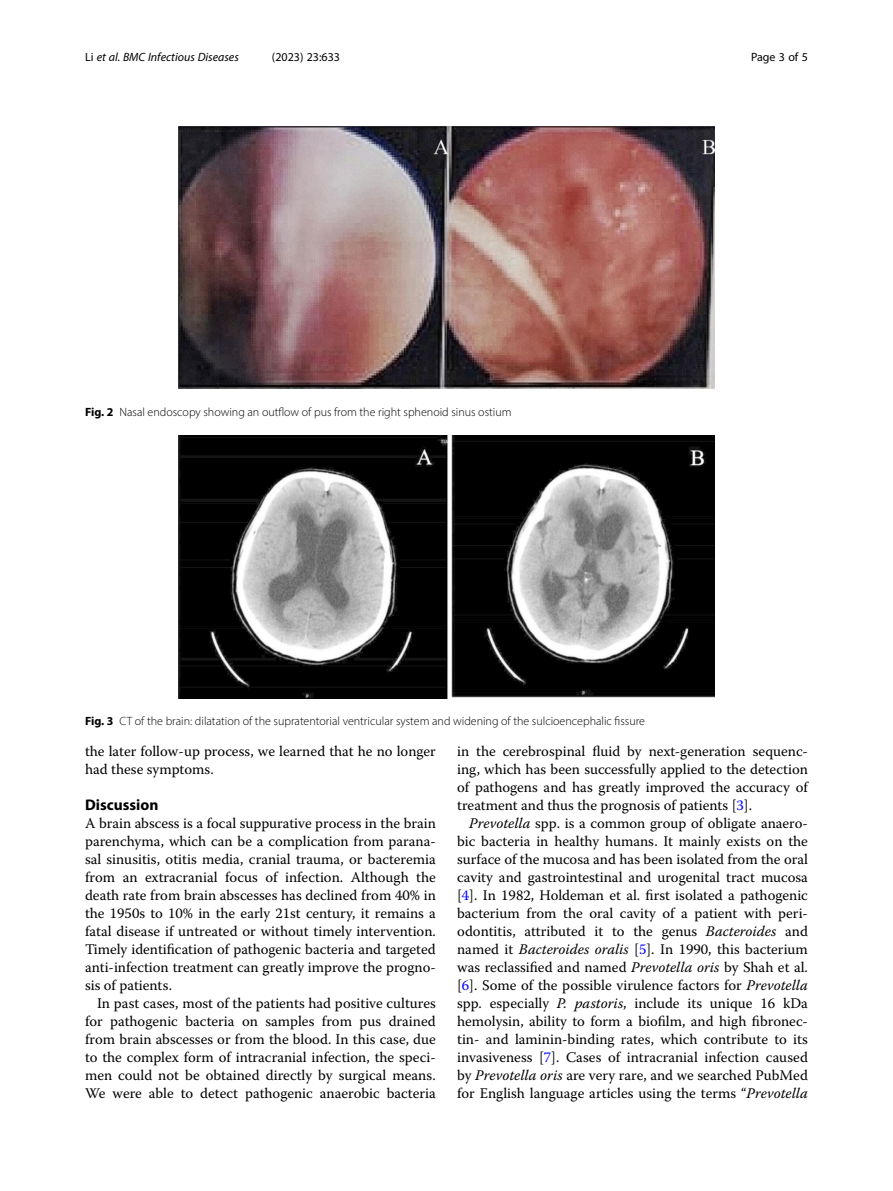
<style>
.page{position:relative;width:893px;height:1191px;background:#fff}
.page>*{position:absolute;margin:0;border:0;box-sizing:border-box;transform-origin:0 0}
.Head_1{font:700 15.45px "Myriad Pro";color:#000}
.Body_Text_Indent{font:14.7px/18px "Warnock Pro";color:#000;text-align:justify}
.Body_Text{font:14.7px/18px "Warnock Pro";color:#000;text-align:justify}
.Figure_Caption{font:300 12px "Myriad Pro";color:#000}
.t1{font:italic 12px "Myriad Pro";color:#000}
.t2{font:12px "Myriad Pro";color:#000}
.s1{font-style:normal}
.s2{font-weight:700}
.s3{color:#00f}
.s4{font-style:italic}
</style>
<div class="page">
<img style="left:178px;top:435px;width:536px;height:263px">
<img style="left:178px;top:126px;width:536px;height:263px">
<p class="t1" style="left:85px;top:50px;width:155px"><span class="s1">Li</span> et al. BMC Infectious Diseases</p>
<p class="t2" style="left:272px;top:50px;width:70px">(2023) 23:633</p>
<p class="t2" style="left:751px;top:50px;width:58px">Page 3 of 5</p>
<p class="Figure_Caption" style="left:85px;top:405px;width:428px"><span class="s2">Fig. 2</span> Nasal endoscopy showing an outflow of pus from the right sphenoid sinus ostium</p>
<p class="Figure_Caption" style="left:85px;top:714px;width:561px"><span class="s2">Fig. 3</span> CT of the brain: dilatation of the supratentorial ventricular system and widening of the sulcioencephalic fissure</p>
<p class="Body_Text_Indent" style="left:85px;top:742px;width:352px">the later follow-up process, we learned that he no longer had these symptoms.</p>
<p class="Head_1" style="left:85px;top:795px;width:75px">Discussion</p>
<p class="Body_Text" style="left:85px;top:814px;width:352px">A brain abscess is a focal suppurative process in the brain parenchyma, which can be a complication from parana&shy;sal sinusitis, otitis media, cranial trauma, or bacteremia from an extracranial focus of infection. Although the death rate from brain abscesses has declined from 40% in the 1950s to 10% in the early 21st century, it remains a fatal disease if untreated or without timely intervention.<br>Timely identification of pathogenic bacteria and targeted anti-infection treatment can greatly improve the progno&shy;sis of patients.</p>
<p class="Body_Text_Indent" style="left:85px;top:994px;width:352px;text-indent:12px">In past cases, most of the patients had positive cultures for pathogenic bacteria on samples from pus drained from brain abscesses or from the blood. In this case, due to the complex form of intracranial infection, the speci&shy;men could not be obtained directly by surgical means.<br>We were able to detect pathogenic anaerobic bacteria</p>
<p class="Body_Text_Indent" style="left:457px;top:742px;width:352px">in the cerebrospinal fluid by next-generation sequenc&shy;ing, which has been successfully applied to the detection of pathogens and has greatly improved the accuracy of treatment and thus the prognosis of patients [<span class="s3">3</span>].</p>
<p class="Body_Text_Indent" style="left:457px;top:814px;width:352px;text-indent:12px"><span class="s4">Prevotella</span> spp. is a common group of obligate anaero&shy;bic bacteria in healthy humans. It mainly exists on the surface of the mucosa and has been isolated from the oral cavity and gastrointestinal and urogenital tract mucosa [<span class="s3">4</span>]. In 1982, Holdeman et al. first isolated a pathogenic bacterium from the oral cavity of a patient with peri&shy;odontitis, attributed it to the genus <span class="s4">Bacteroides</span> and named it <span class="s4">Bacteroides oralis</span> [<span class="s3">5</span>]. In 1990, this bacterium was reclassified and named <span class="s4">Prevotella oris</span> by Shah et al. [<span class="s3">6</span>]. Some of the possible virulence factors for <span class="s4">Prevotella </span>spp. especially <span class="s4">P. pastoris</span>, include its unique 16 kDa hemolysin, ability to form a biofilm, and high fibronec&shy;tin- and laminin-binding rates, which contribute to its invasiveness [<span class="s3">7</span>]. Cases of intracranial infection caused by <span class="s4">Prevotella oris</span> are very rare, and we searched PubMed for English language articles using the terms “<span class="s4">Prevotella</span></p>
</div>
